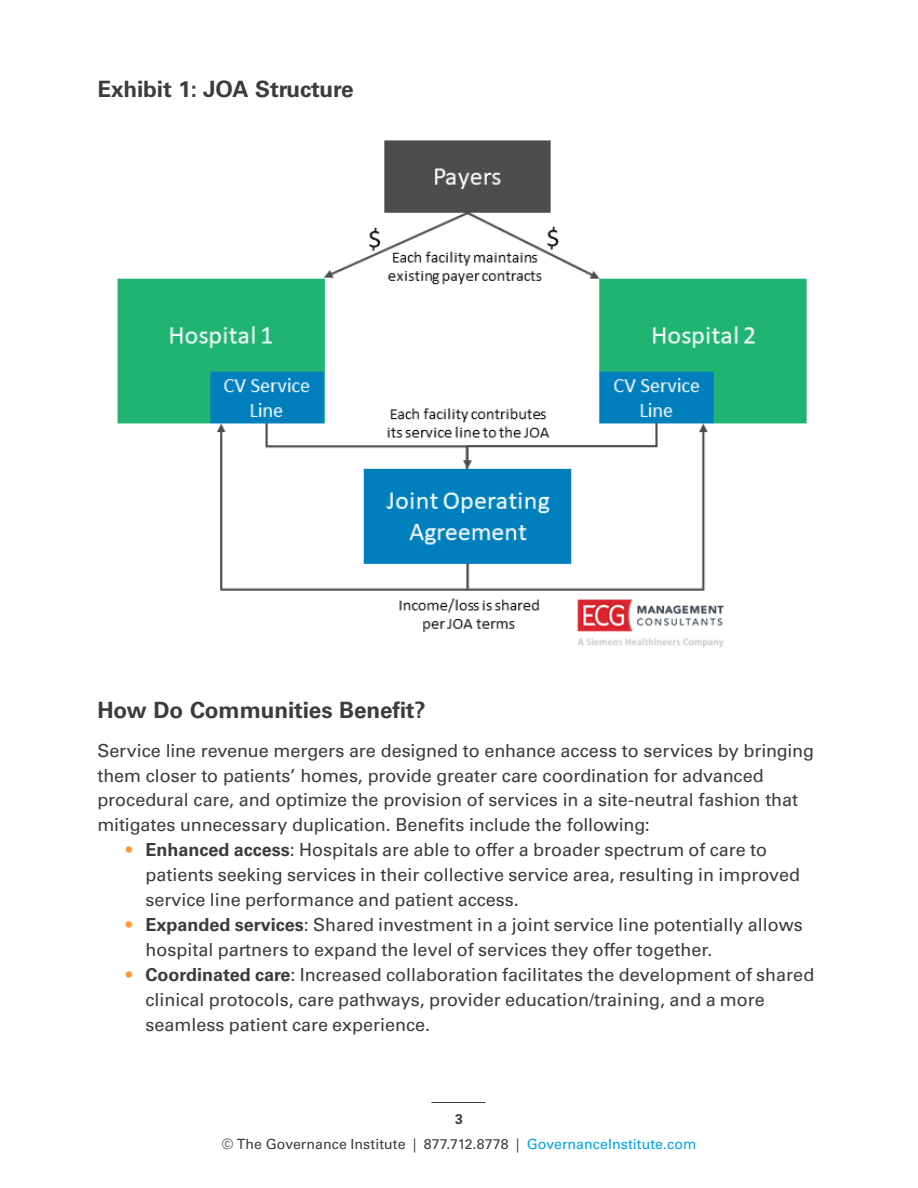
<style>
.page{position:relative;width:918px;height:1188px;background:#fff}
.page>*{position:absolute;margin:0;border:0;box-sizing:border-box;transform-origin:0 0}
.t1{font:700 22.5px "Univers LT Std";letter-spacing:-.005em;color:#3b3c3e}
.t2{font:18px/24.9px "Univers LT Std";color:#3b3c3e}
.t3{font:14.1px/25.3px "Univers LT Std";letter-spacing:.005em;color:#3b3c3e;text-align:center}
.s1{color:#f93}
.s2{font-weight:700}
.s3{color:#00a3e0}
</style>
<div class="page">
<hr style="left:431px;top:1102px;width:54px;height:1px;background:#3b3c3e">
<img style="left:117px;top:140px;width:690px;height:507px">
<p class="t1" style="left:98px;top:76px;width:258px">Exhibit 1: JOA Structure</p>
<p class="t1" style="left:98px;top:697px;width:330px">How Do Communities Benefit?</p>
<p class="t2" style="left:98px;top:738px;width:718px">Service line revenue mergers are designed to enhance access to services by bringing them closer to patients’ homes, provide greater care coordination for advanced procedural care, and optimize the provision of services in a site-neutral fashion that mitigates unnecessary duplication. Benefits include the following:</p>
<p class="t2" style="left:145px;top:838px;width:656px;text-indent:-19px"><span class="s1">•</span> <span class="s2">Enhanced access</span>: Hospitals are able to offer a broader spectrum of care to patients seeking services in their collective service area, resulting in improved service line performance and patient access.</p>
<p class="t2" style="left:145px;top:912px;width:659px;text-indent:-19px"><span class="s1">•</span> <span class="s2">Expanded services</span>: Shared investment in a joint service line potentially allows hospital partners to expand the level of services they offer together.</p>
<p class="t2" style="left:145px;top:962px;width:670px;text-indent:-19px"><span class="s1">•</span> <span class="s2">Coordinated care</span>: Increased collaboration facilitates the development of shared clinical protocols, care pathways, provider education/training, and a more seamless patient care experience.</p>
<p class="t3" style="left:222px;top:1107px;width:476px"><span class="s2">3<br></span>© The Governance Institute | 877.712.8778 | <span class="s3">GovernanceInstitute.com</span></p>
</div>
